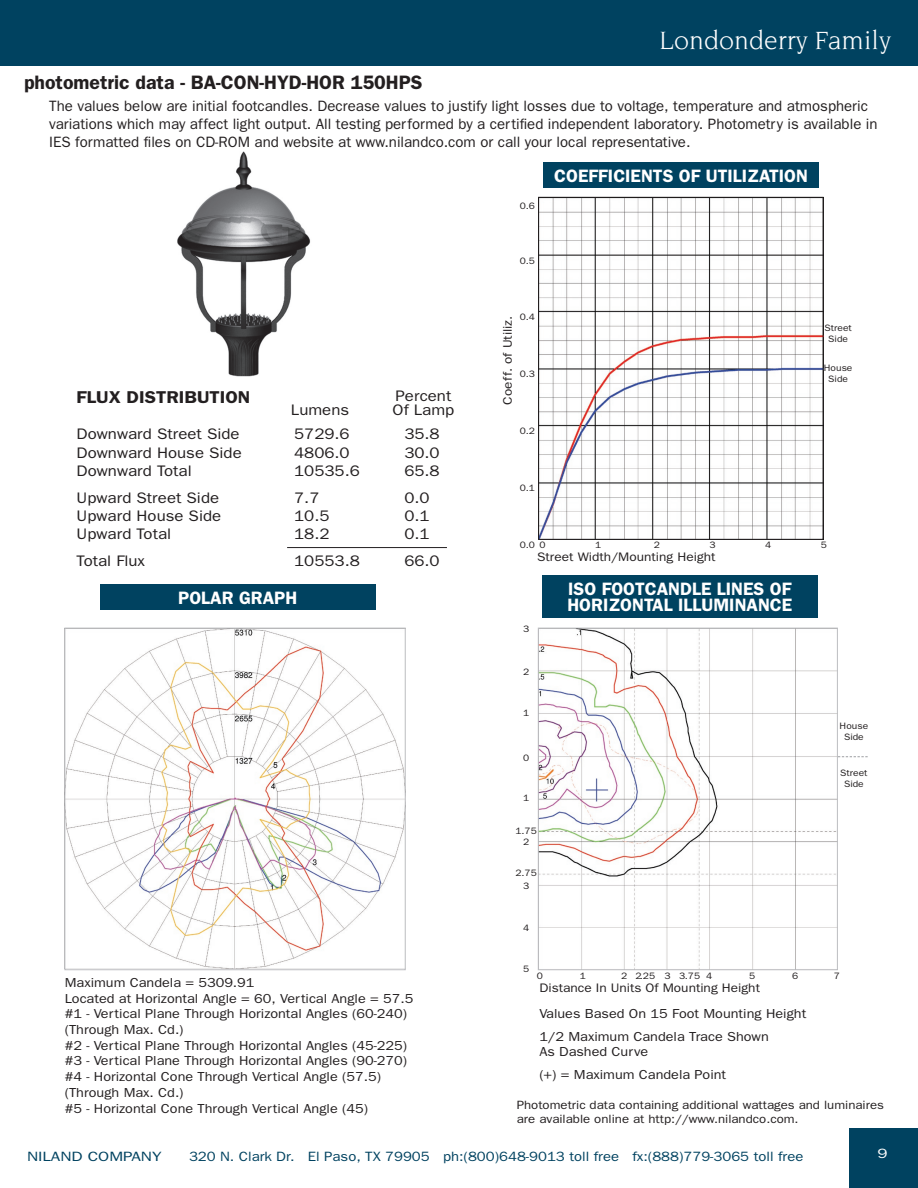
<style>
.page{position:relative;width:918px;height:1188px;background:#fff}
.page>*{position:absolute;margin:0;border:0;box-sizing:border-box;transform-origin:0 0}
.t1{font:27px "Novarese";color:#fff}
.t2{font:600 19.5px "Franklin Gothic";color:#231f20}
.t3{font:600 18px/16.5px "Franklin Gothic";color:#fff}
.t4{font:600 17.25px "Franklin Gothic";color:#231f20;scale:1.1 1}
.t5{font:15.3px/18.3px "Franklin Gothic";color:#231f20;scale:1.1 1}
.t6{font:15px/18px "Franklin Gothic";color:#231f20}
.t7{font:13.5px "Franklin Gothic";color:#004260;scale:1.1 1}
.t8{font:13.5px "Franklin Gothic";color:#004260;scale:1.25 1}
.t9{font:13.5px "Franklin Gothic";color:#fff;scale:1.25 1}
.t10{font:13.05px/15.8px "Franklin Gothic";color:#231f20;scale:1.1 1}
.t11{font:12.45px "Franklin Gothic";color:#231f20;scale:1.1 1}
.t12{font:12px/14.4px "Franklin Gothic";color:#231f20;scale:1.1 1}
.t13{font:9.3px/11.1px "Franklin Gothic";color:#231f20;text-align:center;scale:1.1 1}
</style>
<div class="page">
<div style="left:0;top:0;width:918px;height:66px;background:#004260"></div>
<div style="left:849px;top:1129px;width:69px;height:59px;background:#004260"></div>
<hr style="left:287px;top:547px;width:160px;height:1px;background:#231f20">
<div style="left:542px;top:575px;width:276px;height:42px;background:#004260"></div>
<img style="left:540px;top:630px;width:296px;height:338px">
<div style="left:538px;top:628px;width:300px;height:342px;border:1px solid #bcbdc0"></div>
<svg style="left:838px;top:756px;width:30px;height:1px"></svg>
<img style="left:540px;top:199px;width:281px;height:339px">
<div style="left:538px;top:197px;width:285px;height:343px;border:1px solid #231f20"></div>
<div style="left:543px;top:163px;width:276px;height:25px;background:#004260"></div>
<div style="left:100px;top:584px;width:276px;height:25px;background:#004260"></div>
<img style="left:66px;top:630px;width:338px;height:338px">
<div style="left:64px;top:628px;width:342px;height:342px;border:1px solid #bcbdc0"></div>
<img style="left:177px;top:151px;width:134px;height:226px">
<h2 class="t2" style="left:24px;top:71px;width:400px">photometric data - BA-CON-HYD-HOR 150HPS</h2>
<h1 class="t1" style="left:659px;top:26px;width:233px">Londonderry Family</h1>
<p class="t6" style="left:49px;top:97px;width:830px">The values below are initial footcandles. Decrease values to justify light losses due to voltage, temperature and atmospheric variations which may affect light output. All testing performed by a certified independent laboratory. Photometry is available in<br>IES formatted files on CD-ROM and website at www.nilandco.com or call your local representative.</p>
<h3 class="t4" style="left:77px;top:387px;width:160px">FLUX DISTRIBUTION</h3>
<p class="t5" style="left:77px;top:425px;width:152px">Downward Street Side<br>Downward House Side<br>Downward Total</p>
<p class="t5" style="left:77px;top:488px;width:133px">Upward Street Side<br>Upward House Side<br>Upward Total</p>
<p class="t5" style="left:77px;top:552px;width:64px">Total Flux</p>
<p class="t5" style="left:291px;top:401px;width:54px">Lumens</p>
<p class="t5" style="left:294px;top:425px;width:61px">5729.6<br>4806.0<br>10535.6</p>
<p class="t5" style="left:294px;top:488px;width:34px">7.7<br>10.5<br>18.2</p>
<p class="t5" style="left:294px;top:552px;width:61px">10553.8</p>
<h3 class="t3" style="left:178px;top:589px;width:121px">POLAR GRAPH</h3>
<p class="t5" style="left:393px;top:390px;width:57px;line-height:13.4px">Percent<br>Of Lamp</p>
<p class="t5" style="left:404px;top:425px;width:34px;text-align:justify">35.8<br>30.0<br>65.8</p>
<p class="t5" style="left:404px;top:488px;width:24px;text-align:justify">0.0<br>0.1<br>0.1</p>
<p class="t5" style="left:404px;top:552px;width:34px">66.0</p>
<p class="t10" style="left:65px;top:975px;width:318px">Maximum Candela = 5309.91<br>Located at Horizontal Angle = 60, Vertical Angle = 57.5 #1 - Vertical Plane Through Horizontal Angles (60-240) (Through Max. Cd.)<br>#2 - Vertical Plane Through Horizontal Angles (45-225) #3 - Vertical Plane Through Horizontal Angles (90-270) #4 - Horizontal Cone Through Vertical Angle (57.5) (Through Max. Cd.)<br>#5 - Horizontal Cone Through Vertical Angle (45)</p>
<p class="t13" style="left:520px;top:200px;width:15px">0.6</p>
<p class="t13" style="left:520px;top:256px;width:15px">0.5</p>
<h3 class="t3" style="left:554px;top:168px;width:255px">COEFFICIENTS OF UTILIZATION</h3>
<p class="t13" style="left:520px;top:311px;width:15px">0.4</p>
<p class="t11" style="left:501px;top:405px;width:82px;rotate:-90deg">Coeff. of Utiliz.</p>
<p class="t13" style="left:825px;top:323px;width:26px">Street<br>Side</p>
<p class="t13" style="left:824px;top:362px;width:28px">House<br>Side</p>
<p class="t13" style="left:520px;top:368px;width:15px">0.3</p>
<p class="t13" style="left:520px;top:425px;width:15px">0.2</p>
<p class="t13" style="left:520px;top:482px;width:15px">0.1</p>
<p class="t13" style="left:520px;top:539px;width:15px">0.0</p>
<p class="t13" style="left:539px;top:539px;width:7px">0</p>
<p class="t13" style="left:595px;top:539px;width:7px">1</p>
<p class="t13" style="left:654px;top:539px;width:7px">2</p>
<p class="t13" style="left:710px;top:539px;width:7px">3</p>
<p class="t13" style="left:765px;top:539px;width:7px">4</p>
<p class="t13" style="left:821px;top:539px;width:7px">5</p>
<p class="t11" style="left:537px;top:550px;width:164px">Street Width/Mounting Height</p>
<h3 class="t3" style="left:567px;top:580px;width:226px">ISO FOOTCANDLE LINES OF<br>HORIZONTAL ILLUMINANCE</h3>
<p class="t13" style="left:523px;top:624px;width:7px">3</p>
<p class="t13" style="left:523px;top:666px;width:7px">2</p>
<p class="t13" style="left:523px;top:707px;width:7px">1</p>
<p class="t13" style="left:523px;top:752px;width:7px">0</p>
<p class="t13" style="left:523px;top:793px;width:7px">1</p>
<p class="t13" style="left:515px;top:826px;width:21px">1.75<br>2</p>
<p class="t13" style="left:515px;top:867px;width:21px;line-height:12.5px">2.75<br>3</p>
<p class="t13" style="left:523px;top:922px;width:7px">4</p>
<p class="t13" style="left:523px;top:963px;width:7px">5</p>
<p class="t13" style="left:840px;top:720px;width:28px">House<br>Side</p>
<p class="t13" style="left:840px;top:767px;width:26px">Street<br>Side</p>
<p class="t13" style="left:537px;top:970px;width:7px">0</p>
<p class="t13" style="left:580px;top:970px;width:7px">1</p>
<p class="t13" style="left:621px;top:970px;width:85px">2 2.25 3 3.75 4</p>
<p class="t13" style="left:749px;top:970px;width:7px">5</p>
<p class="t13" style="left:792px;top:970px;width:7px">6</p>
<p class="t13" style="left:834px;top:970px;width:7px">7</p>
<p class="t11" style="left:539px;top:981px;width:202px">Distance In Units Of Mounting Height</p>
<p class="t10" style="left:539px;top:1002px;width:244px;line-height:23px">Values Based On 15 Foot Mounting Height<br>1/2 Maximum Candela Trace Shown</p>
<p class="t10" style="left:539px;top:1041px;width:171px;line-height:23px">As Dashed Curve<br>(+) = Maximum Candela Point</p>
<p class="t12" style="left:517px;top:1098px;width:335px">Photometric data containing additional wattages and luminaires are available online at http://www.nilandco.com.</p>
<p class="t8" style="left:27px;top:1149px;width:109px">NILAND COMPANY</p>
<p class="t7" style="left:189px;top:1149px;width:560px">320 N. Clark Dr. El Paso, TX 79905 ph:(800)648-9013 toll free fx:(888)779-3065 toll free</p>
<p class="t9" style="left:878px;top:1145px;width:10px">9</p>
</div>
